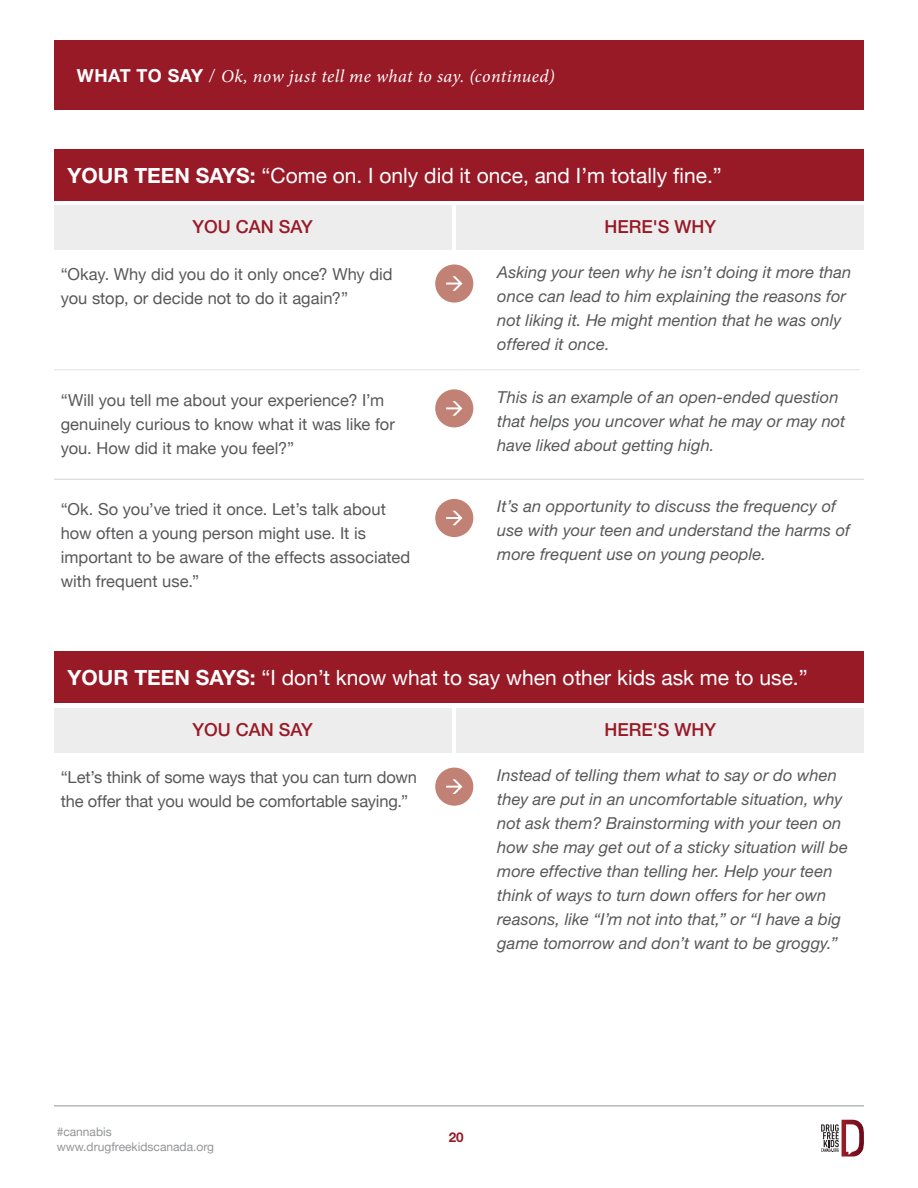
<style>
.page{position:relative;width:918px;height:1188px;background:#fff}
.page>*{position:absolute;margin:0;border:0;box-sizing:border-box;transform-origin:0 0}
.t1{font:21px "Helvetica Neue";color:#fff}
.t2{font:italic 18px "Minion Pro";letter-spacing:.02em;color:#fff}
.t3{font:500 18px "Helvetica Neue";color:#981a27}
.t4{font:italic 16.5px/24px "Helvetica Neue";letter-spacing:.005em;color:#57585a}
.t5{font:16.5px/24px "Helvetica Neue";color:#57585a}
.t6{font:700 13.5px "Helvetica Neue";color:#981a27}
.t7{font:12px/14.7px "Helvetica Neue";color:#939598}
.s1{font-family:"Helvetica Neue";font-weight:700;font-style:normal}
.s2{font-family:"Helvetica Neue";font-weight:300;font-style:normal}
.s3{font-weight:700}
</style>
<div class="page">
<hr style="left:54px;top:1106px;width:810px;height:1px;background:#939598">
<svg style="left:821px;top:1120px;width:43px;height:37px"></svg>
<div style="left:54px;top:40px;width:810px;height:70px;background:#981a27"></div>
<div style="left:54px;top:150px;width:810px;height:51px;background:#981a27"></div>
<hr style="left:54px;top:369px;width:403px;height:1px;background:#e1e2e4">
<hr style="left:457px;top:369px;width:403px;height:1px;background:#e1e2e4">
<div style="left:435px;top:264px;width:38px;height:39px;background:#c18174;border-radius:50%"></div>
<svg style="left:446px;top:276px;width:16px;height:15px"></svg>
<div style="left:435px;top:389px;width:38px;height:38px;background:#c18174;border-radius:50%"></div>
<svg style="left:446px;top:401px;width:16px;height:15px"></svg>
<div style="left:54px;top:205px;width:398px;height:44px;background:#ededee"></div>
<div style="left:457px;top:205px;width:407px;height:44px;background:#ededee"></div>
<div style="left:435px;top:499px;width:38px;height:38px;background:#c18174;border-radius:50%"></div>
<svg style="left:446px;top:511px;width:16px;height:14px"></svg>
<hr style="left:54px;top:479px;width:810px;height:1px;background:#d1d2d4">
<div style="left:54px;top:651px;width:810px;height:51px;background:#981a27"></div>
<div style="left:435px;top:768px;width:38px;height:38px;background:#c18174;border-radius:50%"></div>
<svg style="left:446px;top:779px;width:16px;height:15px"></svg>
<div style="left:54px;top:708px;width:398px;height:45px;background:#ededee"></div>
<div style="left:457px;top:708px;width:407px;height:45px;background:#ededee"></div>
<p class="t2" style="left:77px;top:64px;width:479px"><span class="s1">WHAT TO SAY</span> <span class="s2">/</span> Ok, now just tell me what to say. (continued)</p>
<p class="t1" style="left:68px;top:161px;width:656px"><span class="s3">YOUR TEEN SAYS:</span> “Come on. I only did it once, and I’m totally fine.”</p>
<p class="t3" style="left:193px;top:216px;width:122px">YOU CAN SAY</p>
<p class="t3" style="left:605px;top:216px;width:113px">HERE'S WHY</p>
<p class="t5" style="left:61px;top:263px;width:333px">“Okay. Why did you do it only once? Why did you stop, or decide not to do it again?”</p>
<p class="t4" style="left:497px;top:259px;width:356px">Asking your teen why he isn’t doing it more than once can lead to him explaining the reasons for not liking it. He might mention that he was only offered it once.</p>
<p class="t5" style="left:61px;top:389px;width:336px">“Will you tell me about your experience? I’m genuinely curious to know what it was like for you. How did it make you feel?”</p>
<p class="t4" style="left:497px;top:385px;width:350px">This is an example of an open-ended question that helps you uncover what he may or may not have liked about getting high.</p>
<p class="t5" style="left:61px;top:498px;width:351px">“Ok. So you’ve tried it once. Let’s talk about how often a young person might use. It is important to be aware of the effects associated with frequent use.”</p>
<p class="t4" style="left:497px;top:494px;width:354px">It’s an opportunity to discuss the frequency of use with your teen and understand the harms of more frequent use on young people.</p>
<p class="t1" style="left:68px;top:662px;width:742px"><span class="s3">YOUR TEEN SAYS:</span> “I don’t know what to say when other kids ask me to use.”</p>
<p class="t3" style="left:193px;top:719px;width:122px">YOU CAN SAY</p>
<p class="t3" style="left:605px;top:719px;width:113px">HERE'S WHY</p>
<p class="t5" style="left:61px;top:766px;width:358px">“Let’s think of some ways that you can turn down the offer that you would be comfortable saying.”</p>
<p class="t4" style="left:497px;top:762px;width:352px">Instead of telling them what to say or do when they are put in an uncomfortable situation, why not ask them? Brainstorming with your teen on how she may get out of a sticky situation will be more effective than telling her. Help your teen think of ways to turn down offers for her own reasons, like “I’m not into that,” or “I have a big game tomorrow and don’t want to be groggy.”</p>
<p class="t7" style="left:57px;top:1126px;width:159px">#cannabis www.drugfreekidscanada.org</p>
<p class="t6" style="left:449px;top:1129px;width:17px">20</p>
</div>
